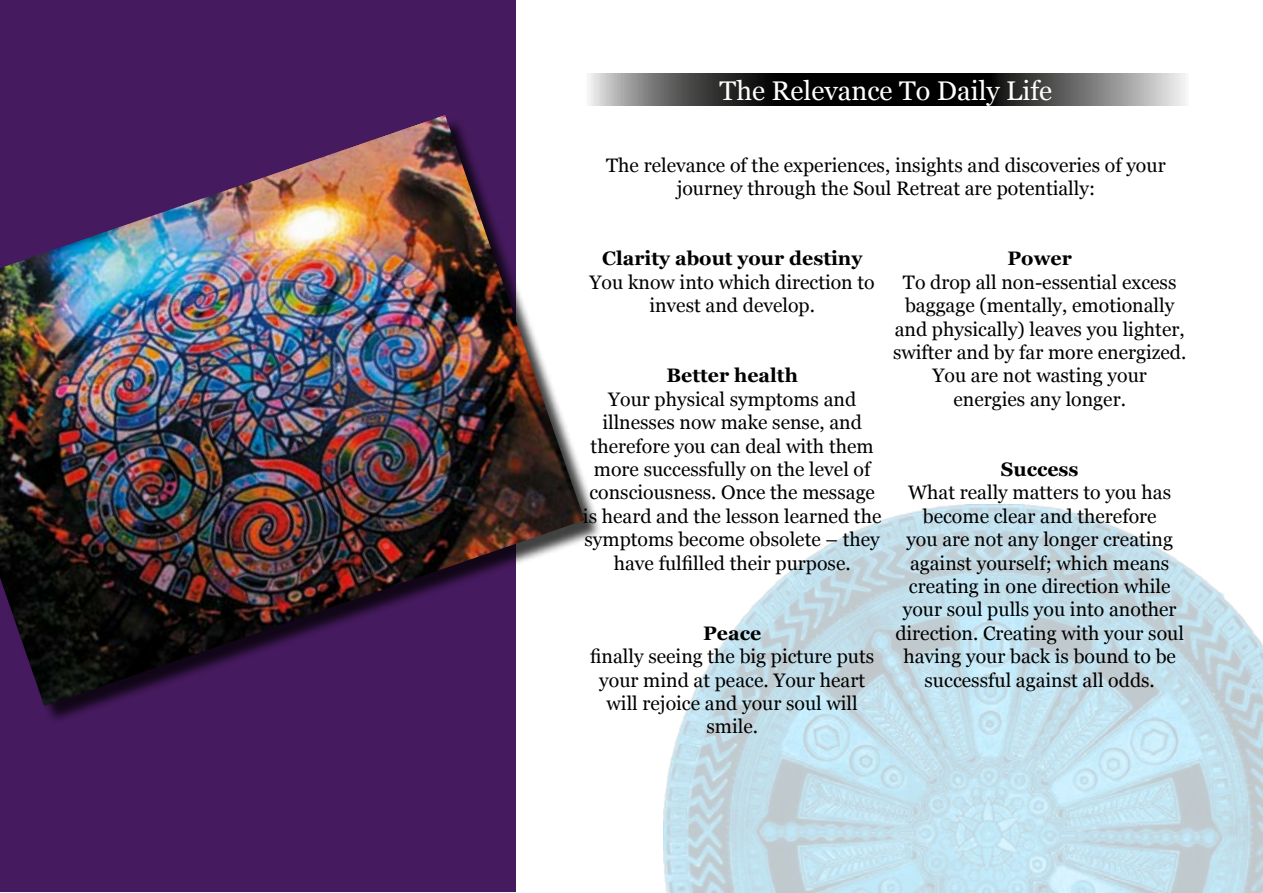
<style>
.page{position:relative;width:1263px;height:893px;background:#fff}
.page>*{position:absolute;margin:0;border:0;box-sizing:border-box;transform-origin:0 0}
.t1{font:27px "Georgia";color:#fff}
.t2{font:19.5px/23.4px "Georgia";color:#000;text-align:center}
.t3{font:700 19.5px "Georgia";color:#000}
</style>
<div class="page">
<div style="left:0;top:1px;width:515px;height:891px;background:#451a5e"></div>
<img style="left:663px;top:504px;width:600px;height:389px">
<svg style="left:588px;top:73px;width:597px;height:33px;background:#464646"></svg>
<div style="left:0;top:117px;width:602px;height:606px;background:#000;opacity:.75"></div>
<img style="left:0;top:115px;width:585px;height:591px">
<h1 class="t1" style="left:720px;top:74px;width:334px">The Relevance To Daily Life</h1>
<p class="t2" style="left:606px;top:154px;width:561px">The relevance of the experiences, insights and discoveries of your journey through the Soul Retreat are potentially:</p>
<p class="t3" style="left:602px;top:246px;width:262px">Clarity about your destiny</p>
<p class="t2" style="left:590px;top:271px;width:287px">You know into which direction to invest and develop.</p>
<p class="t3" style="left:666px;top:363px;width:133px">Better health</p>
<p class="t2" style="left:583px;top:388px;width:300px">Your physical symptoms and illnesses now make sense, and therefore you can deal with them more successfully on the level of consciousness. Once the message is heard and the lesson learned the symptoms become obsolete – they have fulfilled their purpose.</p>
<p class="t3" style="left:703px;top:621px;width:59px">Peace</p>
<p class="t2" style="left:590px;top:645px;width:285px">finally seeing the big picture puts your mind at peace. Your heart will rejoice and your soul will smile.</p>
<p class="t3" style="left:1007px;top:246px;width:66px">Power</p>
<p class="t2" style="left:893px;top:271px;width:295px">To drop all non-essential excess baggage (mentally, emotionally and physically) leaves you lighter, swifter and by far more energized.<br>You are not wasting your<br>energies any longer.</p>
<p class="t3" style="left:1001px;top:457px;width:79px">Success</p>
<p class="t2" style="left:895px;top:481px;width:290px">What really matters to you has become clear and therefore<br>you are not any longer creating against yourself; which means creating in one direction while your soul pulls you into another direction. Creating with your soul having your back is bound to be successful against all odds.</p>
</div>
